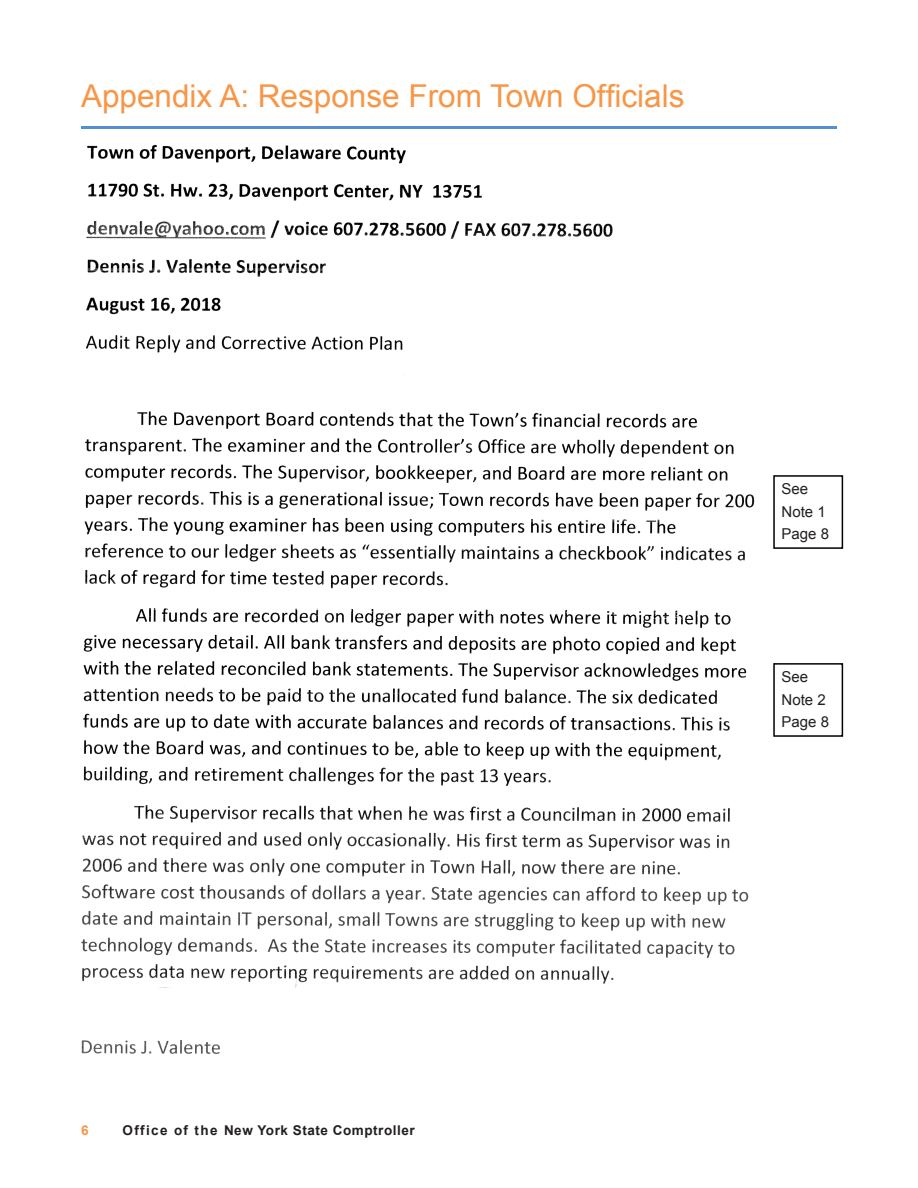
<style>
.page{position:relative;width:918px;height:1188px;background:#fff}
.page>*{position:absolute;margin:0;border:0;box-sizing:border-box;transform-origin:0 0}
.Section_Heads{font:31.5px "Arial";color:#f79646}
.Body_Text{font:15px "Arial";color:#231f20}
.t1{font:700 13.5px "Arial";letter-spacing:.04em;color:#231f20}
.t2{font:700 13.5px "Arial";color:#f79646}
</style>
<div class="page">
<hr style="left:81px;top:126px;width:756px;height:3px;background:#558ed5">
<img style="left:81px;top:144px;width:674px;height:910px">
<div style="left:773px;top:475px;width:70px;height:74px;border:2px solid #000"></div>
<div style="left:773px;top:663px;width:70px;height:74px;border:2px solid #000"></div>
<div style="left:112px;top:988px;width:267px;height:48px;background:#fff"></div>
<p class="Section_Heads" style="left:81px;top:75px;width:605px">Appendix A: Response From Town Officials</p>
<p class="Body_Text" style="left:782px;top:479px;width:28px">See</p>
<p class="Body_Text" style="left:782px;top:502px;width:46px">Note 1</p>
<p class="Body_Text" style="left:782px;top:524px;width:49px">Page 8</p>
<p class="Body_Text" style="left:782px;top:667px;width:28px">See</p>
<p class="Body_Text" style="left:782px;top:690px;width:46px">Note 2</p>
<p class="Body_Text" style="left:782px;top:712px;width:49px">Page 8</p>
<p class="t2" style="left:81px;top:1121px;width:9px">6</p>
<p class="t1" style="left:123px;top:1121px;width:294px">Office of the New York State Comptroller</p>
</div>
